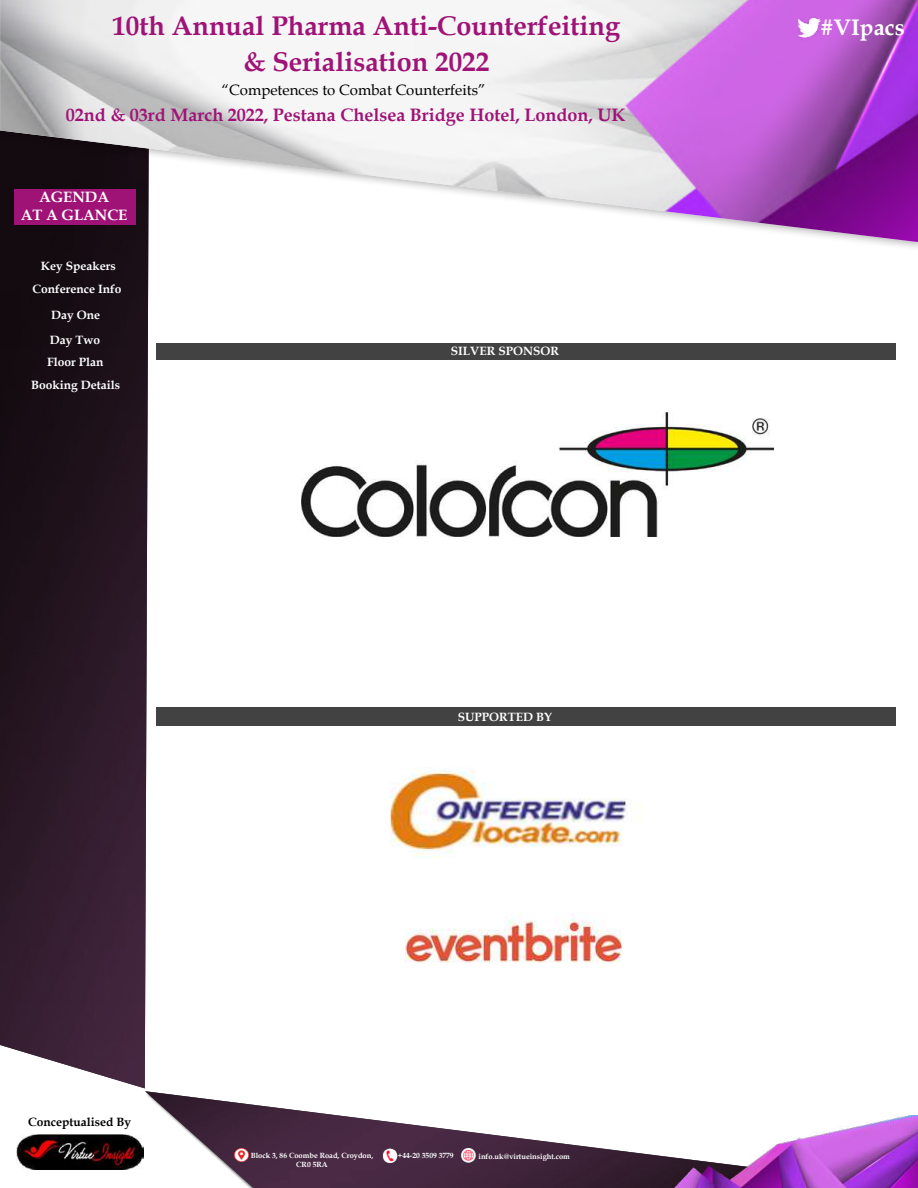
<style>
.page{position:relative;width:918px;height:1188px;background:#fff}
.page>*{position:absolute;margin:0;border:0;box-sizing:border-box;transform-origin:0 0}
.t1{font:700 27px/36px "Book Antiqua";color:#9f1377;text-align:center}
.t2{font:700 22.5px "Book Antiqua";color:#fff}
.t3{font:700 18px "Book Antiqua";color:#9f1377}
.t4{font:15px "Book Antiqua";color:#000}
.t5{font:700 15px/18px "Book Antiqua";color:#fff;text-align:center}
.t6{font:700 12px/22.8px "Book Antiqua";color:#fff;text-align:center}
.t7{font:700 12px "Book Antiqua";color:#000}
.t8{font:700 7.5px "Book Antiqua";color:#fff}
</style>
<div class="page">
<img style="left:0;top:252px;width:149px;height:836px">
<img style="left:16px;top:1135px;width:128px;height:34px">
<img style="left:145px;top:1091px;width:497px;height:97px">
<img style="left:642px;top:1115px;width:276px;height:73px">
<div style="left:0;top:0;width:918px;height:252px;background:#000;opacity:.3"></div>
<img style="left:0;top:0;width:918px;height:242px">
<img style="left:460px;top:1147px;width:16px;height:16px">
<img style="left:382px;top:1148px;width:16px;height:15px">
<img style="left:235px;top:1148px;width:13px;height:14px">
<img style="left:799px;top:14px;width:24px;height:27px">
<div style="left:156px;top:707px;width:740px;height:19px;background:#424243"></div>
<div style="left:156px;top:343px;width:740px;height:17px;background:#424243"></div>
<img style="left:389px;top:767px;width:252px;height:91px">
<img style="left:406px;top:914px;width:216px;height:49px">
<img style="left:302px;top:412px;width:471px;height:125px">
<h1 class="t1" style="left:112px;top:7px;width:509px">10th Annual Pharma Anti-Counterfeiting &amp; Serialisation 2022</h1>
<p class="t4" style="left:222px;top:79px;width:265px">“Competences to Combat Counterfeits”</p>
<h3 class="t3" style="left:66px;top:103px;width:561px">02nd &amp; 03rd March 2022, Pestana Chelsea Bridge Hotel, London, UK</h3>
<p class="t5" style="left:21px;top:188px;width:108px">AGENDA<br>AT A GLANCE</p>
<p class="t6" style="left:33px;top:254px;width:91px">Key Speakers<br>Conference Info</p>
<p class="t6" style="left:50px;top:303px;width:52px;line-height:24.6px;text-align:left">Day One<br>Day Two</p>
<p class="t6" style="left:31px;top:374px;width:90px">Booking Details</p>
<p class="t6" style="left:47px;top:351px;width:58px">Floor Plan</p>
<p class="t6" style="left:451px;top:339px;width:110px">SILVER SPONSOR</p>
<p class="t6" style="left:458px;top:705px;width:96px">SUPPORTED BY</p>
<p class="t7" style="left:28px;top:1113px;width:104px">Conceptualised By</p>
<p class="t8" style="left:251px;top:1150px;width:124px">Block 3, 86 Coombe Road, Croydon,</p>
<p class="t8" style="left:398px;top:1150px;width:57px">+44-20 3509 3779</p>
<p class="t8" style="left:479px;top:1151px;width:93px">info.uk@virtueinsight.com</p>
<p class="t8" style="left:296px;top:1159px;width:33px">CR0 5RA</p>
<h2 class="t2" style="left:820px;top:12px;width:86px">#VIpacs</h2>
</div>
